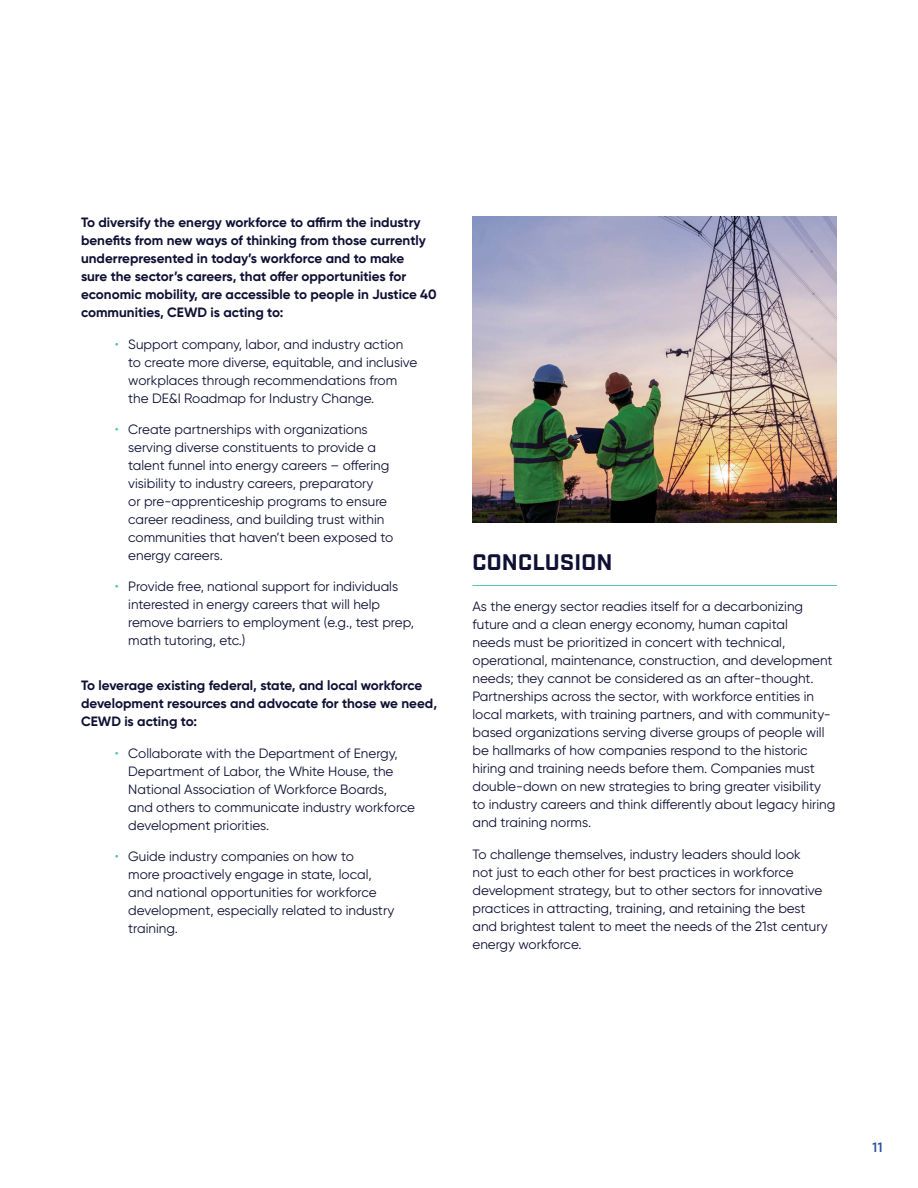
<style>
.page{position:relative;width:918px;height:1188px;background:#fff}
.page>*{position:absolute;margin:0;border:0;box-sizing:border-box;transform-origin:0 0}
.t1{font:700 22.5px "Industry";letter-spacing:.01em;color:#0f1034}
.t2{font:13.5px/18px "Gilroy";color:#0f1034}
.t3{font:700 13.5px/18px "Gilroy";color:#0f1034}
.t4{font:600 13.5px "Industry";color:#2b50a2}
.s1{color:#54c3bb}
</style>
<div class="page">
<img style="left:472px;top:216px;width:365px;height:307px">
<hr style="left:472px;top:585px;width:365px;height:1px;background:#54c3bb">
<p class="t3" style="left:81px;top:213px;width:357px">To diversify the energy workforce to affirm the industry benefits from new ways of thinking from those currently underrepresented in today’s workforce and to make<br>sure the sector’s careers, that offer opportunities for economic mobility, are accessible to people in Justice 40 communities, CEWD is acting to:</p>
<p class="t2" style="left:128px;top:335px;width:291px;text-indent:-14px"><span class="s1">•</span> Support company, labor, and industry action to create more diverse, equitable, and inclusive workplaces through recommendations from the DE&amp;I Roadmap for Industry Change.</p>
<p class="t2" style="left:128px;top:420px;width:267px;text-indent:-14px"><span class="s1">•</span> Create partnerships with organizations serving diverse constituents to provide a talent funnel into energy careers – offering visibility to industry careers, preparatory<br>or pre-apprenticeship programs to ensure career readiness, and building trust within communities that haven’t been exposed to energy careers.</p>
<p class="t2" style="left:128px;top:578px;width:287px;text-indent:-14px"><span class="s1">•</span> Provide free, national support for individuals interested in energy careers that will help remove barriers to employment (e.g., test prep, math tutoring, etc.)</p>
<p class="t3" style="left:81px;top:677px;width:358px">To leverage existing federal, state, and local workforce development resources and advocate for those we need,<br>CEWD is acting to:</p>
<p class="t2" style="left:128px;top:744px;width:288px;text-indent:-14px"><span class="s1">•</span> Collaborate with the Department of Energy, Department of Labor, the White House, the National Association of Workforce Boards, and others to communicate industry workforce development priorities.</p>
<p class="t2" style="left:128px;top:848px;width:268px;text-indent:-14px"><span class="s1">•</span> Guide industry companies on how to<br>more proactively engage in state, local, and national opportunities for workforce development, especially related to industry training.</p>
<h1 class="t1" style="left:473px;top:549px;width:142px">CONCLUSION</h1>
<p class="t2" style="left:472px;top:597px;width:364px">As the energy sector readies itself for a decarbonizing future and a clean energy economy, human capital<br>needs must be prioritized in concert with technical, operational, maintenance, construction, and development needs; they cannot be considered as an after-thought.<br>Partnerships across the sector, with workforce entities in local markets, with training partners, and with community&shy;based organizations serving diverse groups of people will be hallmarks of how companies respond to the historic hiring and training needs before them. Companies must double-down on new strategies to bring greater visibility to industry careers and think differently about legacy hiring and training norms.</p>
<p class="t2" style="left:472px;top:845px;width:357px">To challenge themselves, industry leaders should look<br>not just to each other for best practices in workforce development strategy, but to other sectors for innovative practices in attracting, training, and retaining the best and brightest talent to meet the needs of the 21st century energy workforce.</p>
<p class="t4" style="left:872px;top:1140px;width:12px">11</p>
</div>
